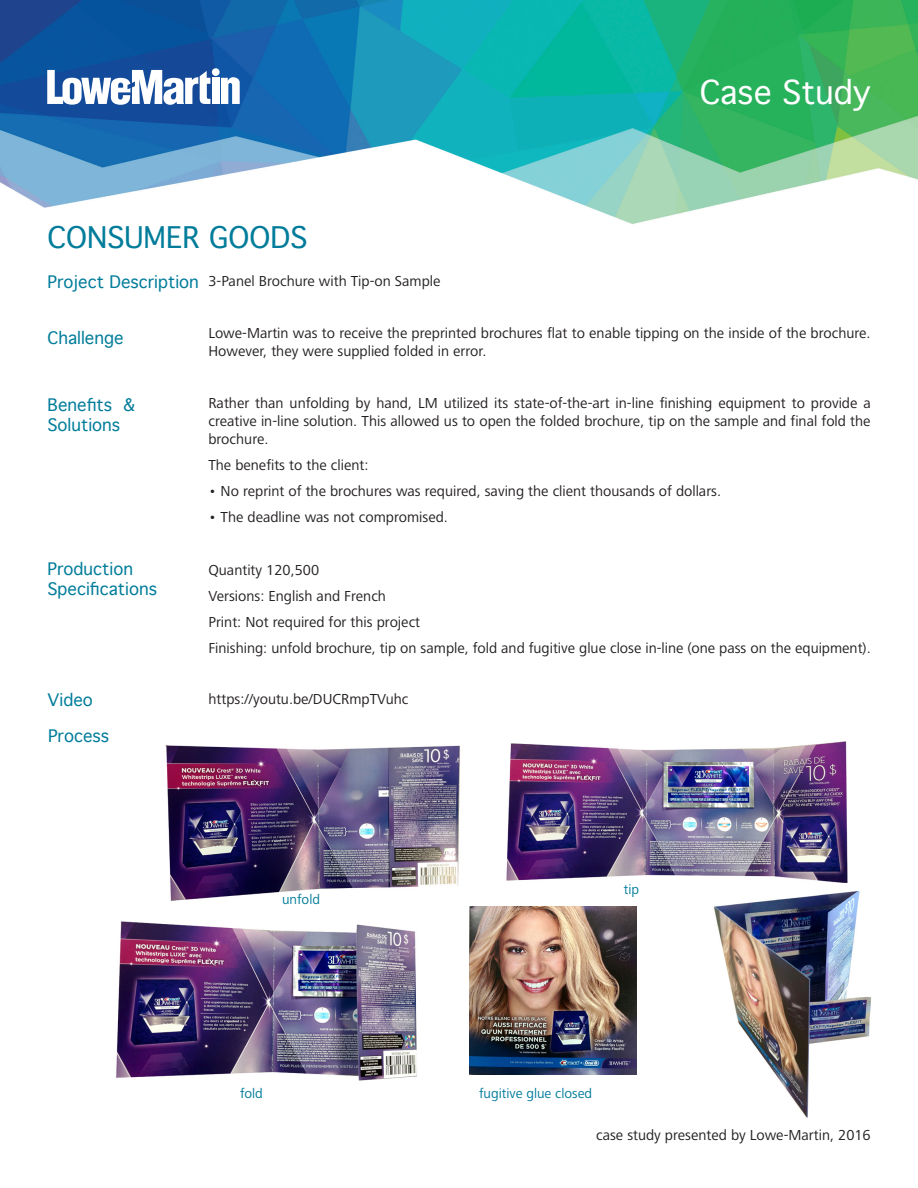
<style>
.page{position:relative;width:918px;height:1188px;background:#fff}
.page>*{position:absolute;margin:0;border:0;box-sizing:border-box;transform-origin:0 0}
.t1{font:31.5px "Geneva";color:#fff}
.t2{font:28.5px "Geneva";color:#007c9a}
.t3{font:16.5px/19.8px "Geneva";color:#007c9a}
.t4{font:15px/18px "Frutiger Next LT";color:#231f20}
.t5{font:14.1px "Frutiger Next LT";color:#007c9a}
</style>
<div class="page">
<img style="left:0;top:0;width:918px;height:224px">
<div style="left:212px;top:78px;width:7px;height:26px;background:#fff"></div>
<svg style="left:221px;top:77px;width:19px;height:27px"></svg>
<div style="left:212px;top:68px;width:8px;height:8px;background:#fff;border-radius:50%"></div>
<svg style="left:47px;top:70px;width:163px;height:35px"></svg>
<img style="left:165px;top:745px;width:305px;height:162px">
<img style="left:506px;top:741px;width:342px;height:142px">
<img style="left:116px;top:921px;width:301px;height:160px">
<img style="left:470px;top:906px;width:166px;height:168px">
<img style="left:713px;top:891px;width:159px;height:227px">
<p class="t2" style="left:48px;top:213px;width:261px">CONSUMER GOODS</p>
<p class="t1" style="left:700px;top:65px;width:172px">Case Study</p>
<p class="t3" style="left:48px;top:272px;width:153px">Project Description</p>
<p class="t3" style="left:48px;top:328px;width:77px">Challenge</p>
<p class="t3" style="left:48px;top:395px;width:89px">Benefits &amp;<br>Solutions</p>
<p class="t3" style="left:48px;top:559px;width:111px">Production<br>Specifications</p>
<p class="t3" style="left:48px;top:689px;width:47px">Video</p>
<p class="t3" style="left:48px;top:726px;width:63px">Process</p>
<p class="t4" style="left:208px;top:272px;width:234px">3-Panel Brochure with Tip-on Sample</p>
<p class="t4" style="left:208px;top:324px;width:664px">Lowe-Martin was to receive the preprinted brochures flat to enable tipping on the inside of the brochure.<br>However, they were supplied folded in error.</p>
<p class="t4" style="left:208px;top:394px;width:664px;text-align:justify">Rather than unfolding by hand, LM utilized its state-of-the-art in-line finishing equipment to provide a creative in-line solution. This allowed us to open the folded brochure, tip on the sample and final fold the brochure.</p>
<p class="t4" style="left:208px;top:456px;width:162px">The benefits to the client:</p>
<p class="t4" style="left:208px;top:482px;width:514px">• No reprint of the brochures was required, saving the client thousands of dollars.</p>
<p class="t4" style="left:208px;top:508px;width:241px">• The deadline was not compromised.</p>
<p class="t4" style="left:208px;top:561px;width:112px">Quantity 120,500</p>
<p class="t4" style="left:208px;top:587px;width:179px">Versions: English and French</p>
<p class="t4" style="left:208px;top:613px;width:213px">Print: Not required for this project</p>
<p class="t4" style="left:208px;top:639px;width:664px">Finishing: unfold brochure, tip on sample, fold and fugitive glue close in-line (one pass on the equipment).</p>
<p class="t4" style="left:208px;top:690px;width:202px">https://youtu.be/DUCRmpTVuhc</p>
<p class="t5" style="left:282px;top:892px;width:39px">unfold</p>
<p class="t5" style="left:624px;top:882px;width:17px">tip</p>
<p class="t5" style="left:240px;top:1085px;width:24px">fold</p>
<p class="t5" style="left:479px;top:1085px;width:114px">fugitive glue closed</p>
<p class="t4" style="left:596px;top:1126px;width:276px">case study presented by Lowe-Martin, 2016</p>
</div>
